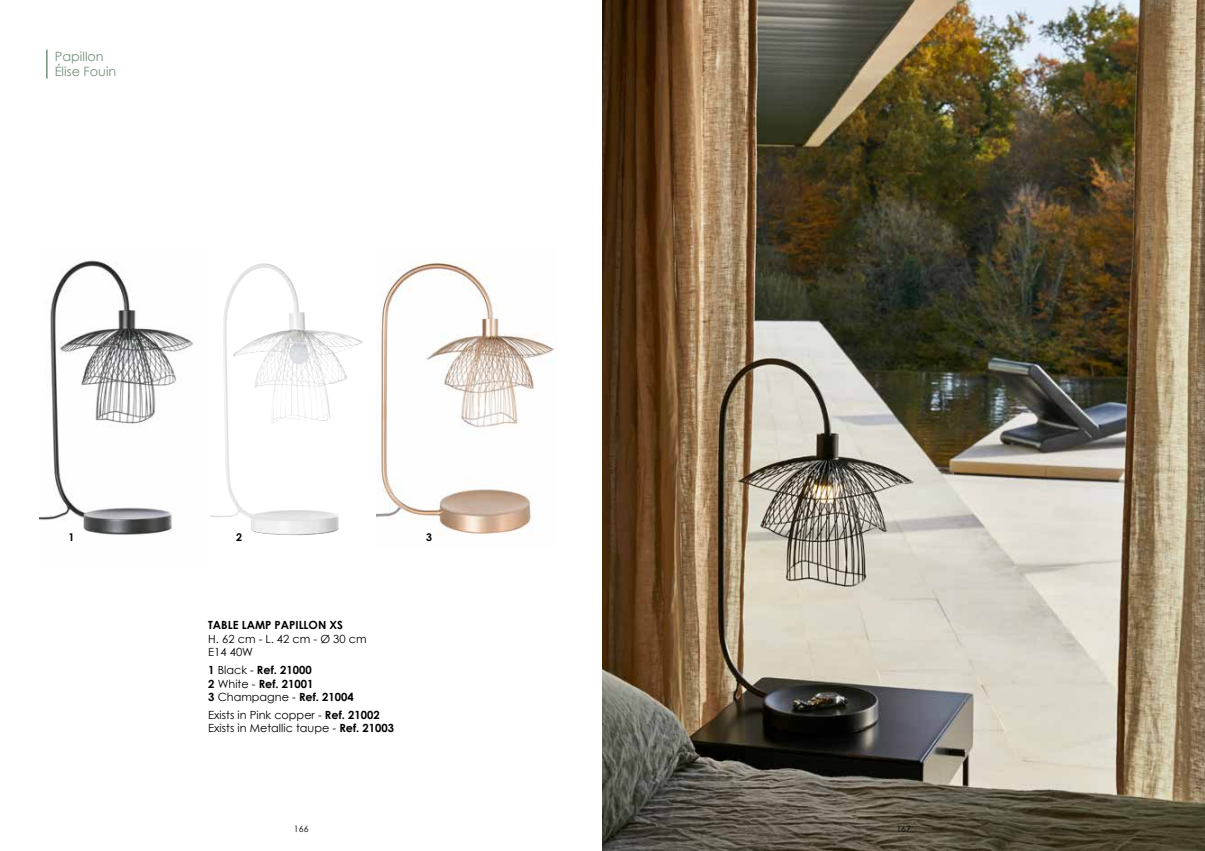
<style>
.page{position:relative;width:1205px;height:851px;background:#fff}
.page>*{position:absolute;margin:0;border:0;box-sizing:border-box;transform-origin:0 0}
.t1{font:12.88px/15.4px "Century Gothic";color:#75917e}
.t2{font:11.25px/13.8px "Century Gothic";color:#000}
.t3{font:700 11.25px/13.8px "Century Gothic";color:#000}
.t4{font:700 10.62px "Century Gothic";color:#000}
.t5{font:8.75px "Century Gothic";letter-spacing:.01em;color:#000}
.s1{font-weight:400}
.s2{font-weight:700}
</style>
<div class="page">
<img style="left:602px;top:0;width:603px;height:850px">
<hr style="left:46px;top:50px;width:2px;height:28px;background:#75917e">
<img style="left:40px;top:260px;width:154px;height:275px">
<img style="left:210px;top:263px;width:129px;height:272px">
<img style="left:376px;top:262px;width:179px;height:273px">
<p class="t1" style="left:55px;top:48px;width:63px">Papillon<br>Élise Fouin</p>
<p class="t4" style="left:68px;top:528px;width:7px">1</p>
<p class="t4" style="left:236px;top:528px;width:7px">2</p>
<p class="t4" style="left:426px;top:528px;width:7px">3</p>
<p class="t3" style="left:208px;top:617px;width:136px">TABLE LAMP PAPILLON XS</p>
<p class="t2" style="left:208px;top:631px;width:160px">H. 62 cm - L. 42 cm - Ø 30 cm<br>E14 40W</p>
<p class="t3" style="left:208px;top:662px;width:147px">1 <span class="s1">Black -</span> Ref. 21000<br>2 <span class="s1">White -</span> Ref. 21001<br>3 <span class="s1">Champagne -</span> Ref. 21004</p>
<p class="t2" style="left:208px;top:707px;width:187px">Exists in Pink copper - <span class="s2">Ref. 21002<br></span>Exists in Metallic taupe - <span class="s2">Ref. 21003</span></p>
<p class="t5" style="left:294px;top:822px;width:16px">166</p>
<p class="t5" style="left:896px;top:822px;width:16px">167</p>
</div>
